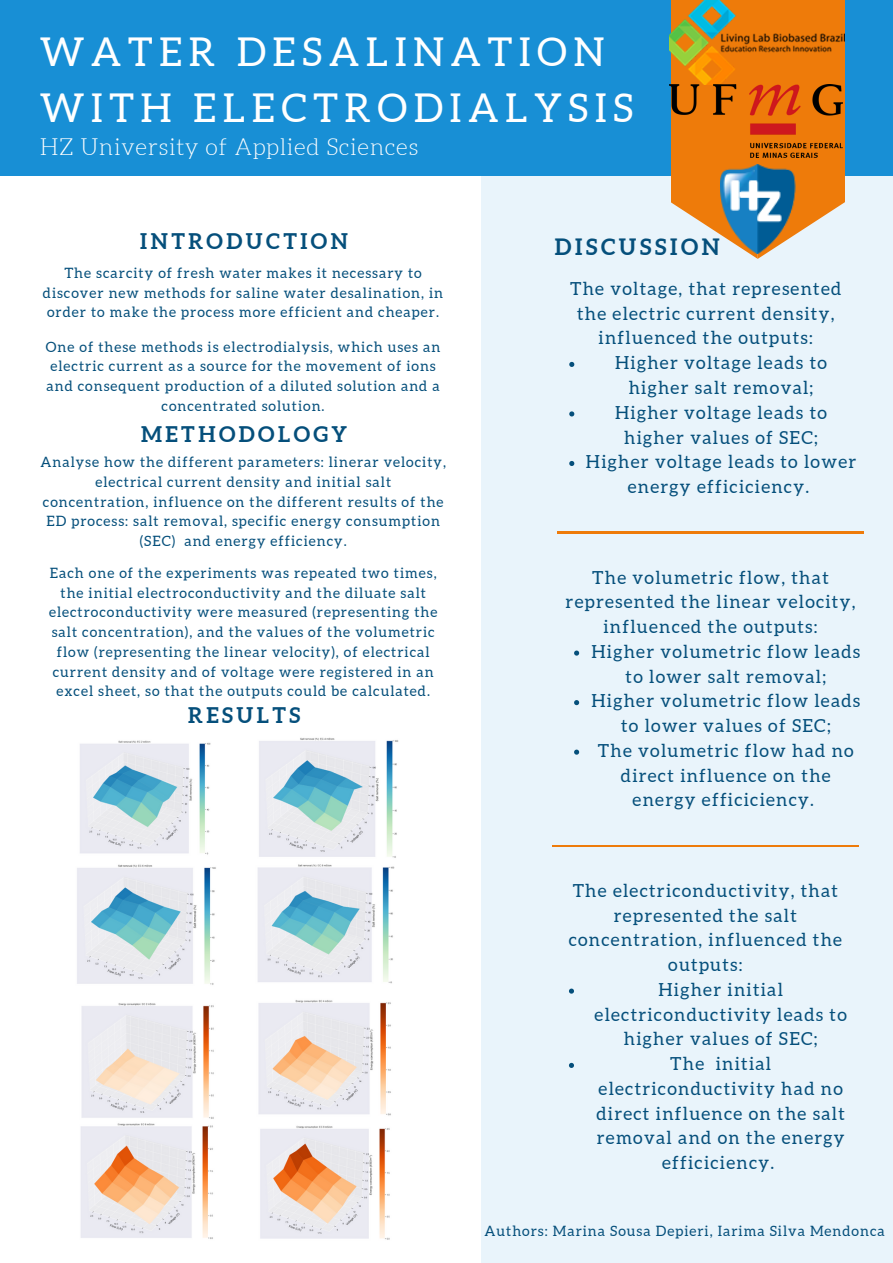
<style>
.page{position:relative;width:893px;height:1263px;background:#fff}
.page>*{position:absolute;margin:0;border:0;box-sizing:border-box;transform-origin:0 0}
.t1{font:39.75px/55.1px "Aleo";letter-spacing:.16em;color:#fff}
.t2{font:300 23.17px "Aleo";letter-spacing:.03em;color:#fff}
.t3{font:700 22.5px "Aleo";letter-spacing:.16em;color:#054f7b}
.t4{font:700 21.52px "Aleo";letter-spacing:.16em;color:#054f7b}
.t5{font:18px/24.8px "Aleo";letter-spacing:.07em;color:#054f7b;text-align:center}
.t6{font:14.25px/19.7px "Aleo";letter-spacing:.07em;color:#054f7b;text-align:center}
</style>
<div class="page">
<div style="left:481px;top:175px;width:412px;height:1088px;background:#e9f4fb"></div>
<div style="left:0;top:0;width:893px;height:175px;background:#188fd5"></div>
<div style="left:671px;top:0;width:173px;height:168px;background:#ee7b0a"></div>
<svg style="left:671px;top:168px;width:173px;height:91px"></svg>
<img style="left:720px;top:164px;width:77px;height:90px">
<img style="left:80px;top:740px;width:131px;height:115px">
<img style="left:259px;top:737px;width:140px;height:121px">
<img style="left:77px;top:864px;width:139px;height:121px">
<img style="left:257px;top:864px;width:138px;height:120px">
<img style="left:81px;top:1003px;width:133px;height:116px">
<img style="left:258px;top:1000px;width:133px;height:116px">
<img style="left:81px;top:1123px;width:132px;height:116px">
<img style="left:260px;top:1126px;width:130px;height:114px">
<hr style="left:557px;top:532px;width:307px;height:1px;background:#ee7b0a">
<svg style="left:569px;top:362px;width:5px;height:5px"></svg>
<svg style="left:569px;top:411px;width:5px;height:5px"></svg>
<svg style="left:569px;top:461px;width:5px;height:5px"></svg>
<svg style="left:574px;top:650px;width:5px;height:6px"></svg>
<svg style="left:574px;top:700px;width:5px;height:5px"></svg>
<svg style="left:574px;top:750px;width:5px;height:5px"></svg>
<hr style="left:552px;top:845px;width:306px;height:2px;background:#ee7b0a">
<svg style="left:569px;top:988px;width:5px;height:6px"></svg>
<svg style="left:569px;top:1063px;width:5px;height:5px"></svg>
<img style="left:669px;top:0;width:175px;height:85px">
<img style="left:669px;top:85px;width:173px;height:73px">
<p class="t1" style="left:40px;top:25px;width:595px">WATER DESALINATION<br>WITH ELECTRODIALYSIS</p>
<p class="t2" style="left:40px;top:134px;width:380px">HZ University of Applied Sciences</p>
<p class="t4" style="left:140px;top:228px;width:209px">INTRODUCTION</p>
<p class="t6" style="left:43px;top:263px;width:402px">The scarcity of fresh water makes it necessary to discover new methods for saline water desalination, in order to make the process more efficient and cheaper.</p>
<p class="t6" style="left:46px;top:337px;width:396px">One of these methods is electrodialysis, which uses an electric current as a source for the movement of ions and consequent production of a diluted solution and a concentrated solution.</p>
<p class="t4" style="left:141px;top:422px;width:208px">METHODOLOGY</p>
<p class="t6" style="left:40px;top:452px;width:407px">Analyse how the different parameters: linerar velocity, electrical current density and initial salt<br>concentration, influence on the different results of the ED process: salt removal, specific energy consumption (SEC) and energy efficiency.</p>
<p class="t6" style="left:49px;top:563px;width:390px">Each one of the experiments was repeated two times, the initial electroconductivity and the diluate salt electroconductivity were measured (representing the salt concentration), and the values of the volumetric flow (representing the linear velocity), of electrical current density and of voltage were registered in an excel sheet, so that the outputs could be calculated.</p>
<p class="t4" style="left:188px;top:703px;width:114px">RESULTS</p>
<p class="t3" style="left:555px;top:234px;width:166px">DISCUSSION</p>
<p class="t5" style="left:570px;top:276px;width:273px">The voltage, that represented the electric current density, influenced the outputs:</p>
<p class="t5" style="left:615px;top:350px;width:213px">Higher voltage leads to higher salt removal;</p>
<p class="t5" style="left:615px;top:400px;width:213px">Higher voltage leads to higher values of SEC;</p>
<p class="t5" style="left:586px;top:449px;width:272px">Higher voltage leads to lower energy efficiciency.</p>
<p class="t5" style="left:565px;top:565px;width:291px">The volumetric flow, that represented the linear velocity, influenced the outputs:</p>
<p class="t5" style="left:591px;top:639px;width:270px">Higher volumetric flow leads to lower salt removal;</p>
<p class="t5" style="left:591px;top:688px;width:270px">Higher volumetric flow leads to lower values of SEC;</p>
<p class="t5" style="left:598px;top:738px;width:257px">The volumetric flow had no direct influence on the energy efficiciency.</p>
<p class="t5" style="left:569px;top:878px;width:275px">The electriconductivity, that represented the salt concentration, influenced the outputs:</p>
<p class="t5" style="left:594px;top:977px;width:254px">Higher initial electriconductivity leads to higher values of SEC;</p>
<p class="t5" style="left:596px;top:1051px;width:250px">The initial electriconductivity had no direct influence on the salt removal and on the energy efficiciency.</p>
<p class="t6" style="left:484px;top:1221px;width:402px">Authors: Marina Sousa Depieri, Iarima Silva Mendonca</p>
</div>
